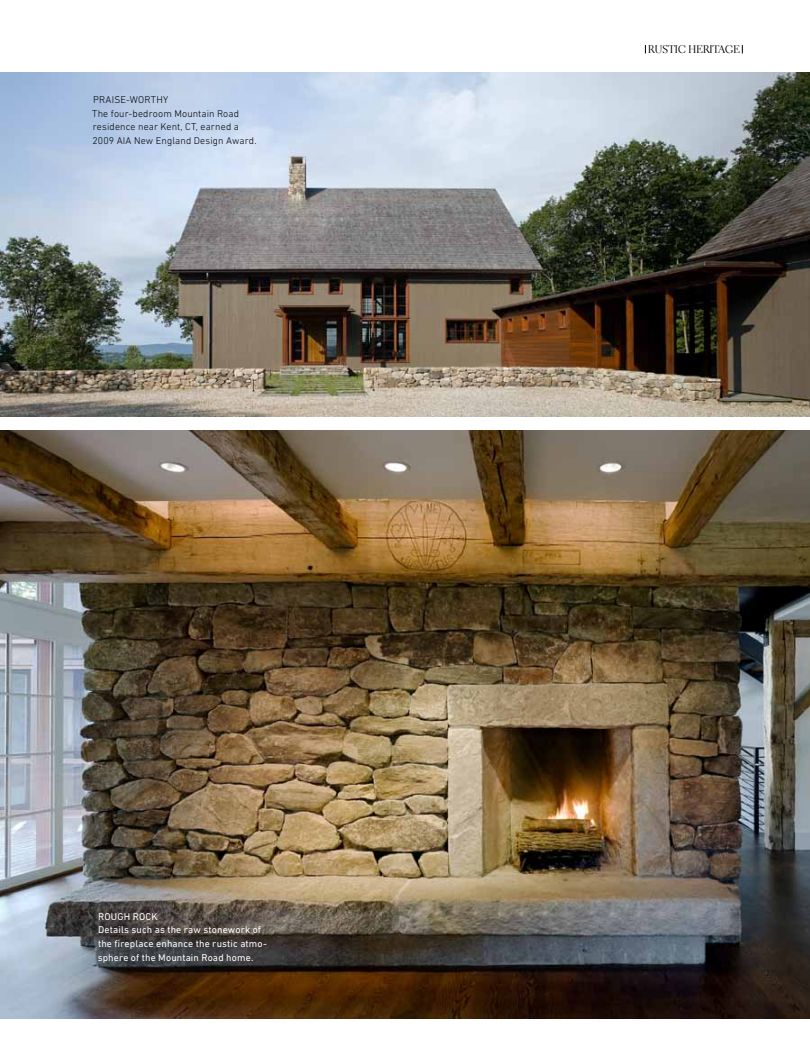
<style>
.page{position:relative;width:810px;height:1064px;background:#fff}
.page>*{position:absolute;margin:0;border:0;box-sizing:border-box;transform-origin:0 0}
.t1{font:11.25px "Electra LH Display";letter-spacing:.02em;color:#000}
.t2{font:10px/13.8px "DIN Next LT Pro";letter-spacing:.015em;color:#fff}
.t3{font:300 10px/13.8px "DIN Next LT Pro";letter-spacing:.015em;color:#000}
</style>
<div class="page">
<img style="left:0;top:430px;width:810px;height:588px">
<img style="left:0;top:72px;width:810px;height:344px">
<p class="t3" style="left:92px;top:92px;width:148px">PRAISE-WORTHY<br>The four-bedroom Mountain Road residence near Kent, CT, earned a<br>2009 AIA</p>
<p class="t3" style="left:134px;top:134px;width:124px">New England Design Award.</p>
<p class="t2" style="left:98px;top:908px;width:171px">ROUGH ROCK<br>Details such as the raw stonework of the fireplace enhance the rustic atmo&shy;sphere of the Mountain Road home.</p>
<p class="t1" style="left:648px;top:43px;width:93px">RUSTIC HERITAGE</p>
</div>
